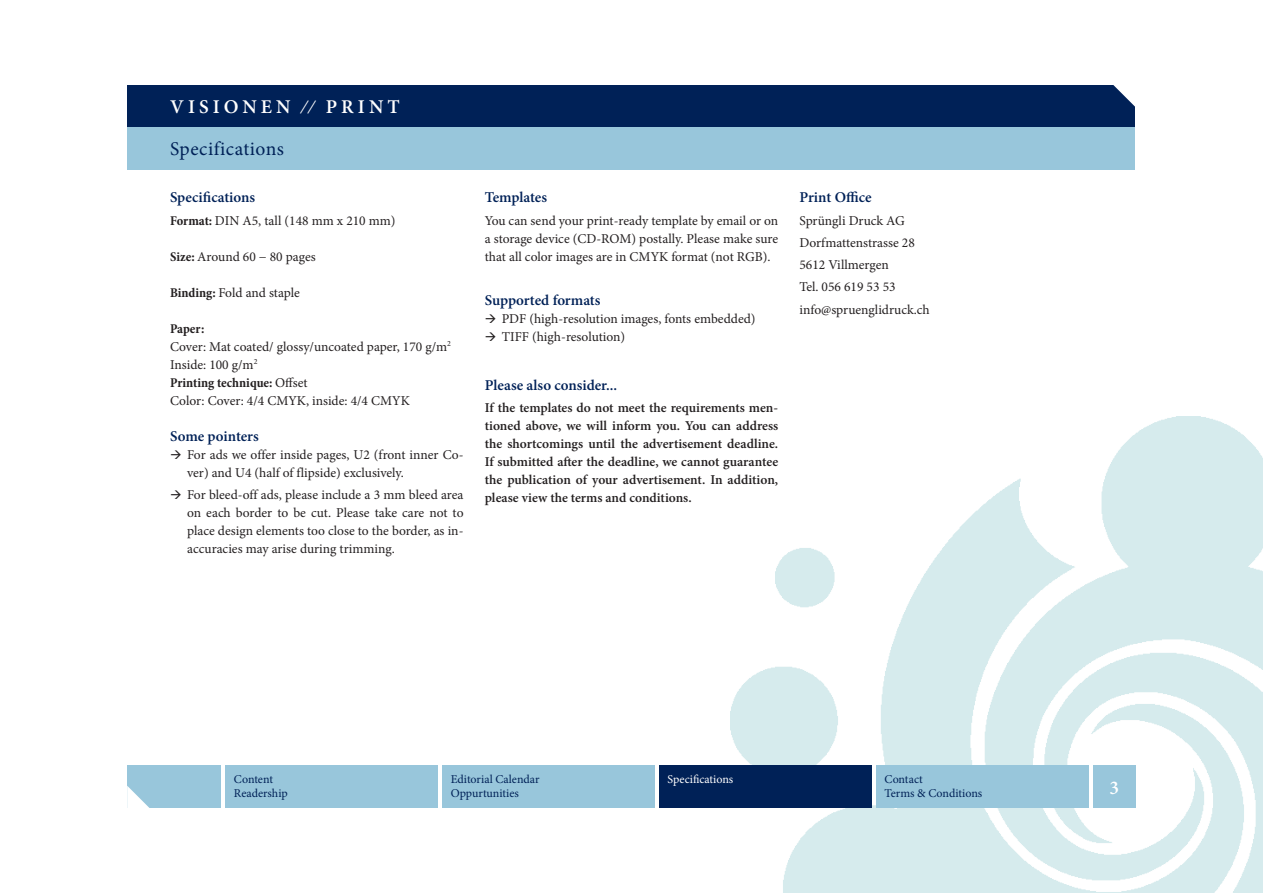
<style>
.page{position:relative;width:1263px;height:893px;background:#fff}
.page>*{position:absolute;margin:0;border:0;box-sizing:border-box;transform-origin:0 0}
.Titel_1{font:600 19.5px "Minion Pro";letter-spacing:.21em;color:#fff}
.Titel_2{font:19.5px "Minion Pro";letter-spacing:.025em;color:#002157}
.Zwischentitel{font:600 15px "Minion Pro";color:#002157}
.Neue_Aufzählung{font:600 15px "Minion Pro";letter-spacing:-.01em;color:#002157}
.Neuer_Text{font:600 15px "Minion Pro";color:#002157}
.Neuer_Text-2{font:13.5px/18px "Minion Pro";color:#231f20;text-align:justify}
.Neue_Aufzählung-2{font:13.5px/18px "Minion Pro";color:#231f20}
.Neuer_Text-3{font:600 13.5px/18px "Minion Pro";color:#231f20;text-align:justify}
.Beschreibung{font:13.5px "Minion Pro";color:#231f20}
.Neuer_Text-4{font:700 condensed 13.5px "Minion Pro";color:#231f20}
.Beschreibung-2{font:700 condensed 13.5px "Minion Pro";letter-spacing:-.01em;color:#231f20}
.t1{font:12px/14.4px "Minion Pro";color:#002157}
.t2{font:12px "Minion Pro";color:#fff}
.s1{font-weight:700;font-stretch:condensed}
.s2{font-weight:400;font-stretch:normal}
</style>
<div class="page">
<img style="left:730px;top:417px;width:533px;height:476px">
<div style="left:128px;top:85px;width:1007px;height:43px;background:#002157"></div>
<div style="left:128px;top:128px;width:1007px;height:42px;background:#98c6db"></div>
<div style="left:128px;top:765px;width:93px;height:43px;background:#98c6db"></div>
<svg style="left:127px;top:786px;width:23px;height:22px"></svg>
<div style="left:225px;top:765px;width:213px;height:43px;background:#98c6db"></div>
<div style="left:1093px;top:765px;width:42px;height:43px;background:#98c6db"></div>
<svg style="left:1113px;top:85px;width:22px;height:22px"></svg>
<div style="left:442px;top:765px;width:213px;height:43px;background:#98c6db"></div>
<div style="left:876px;top:765px;width:213px;height:43px;background:#98c6db"></div>
<div style="left:659px;top:765px;width:213px;height:43px;background:#002157"></div>
<p class="Titel_1" style="left:170px;top:93px;width:231px">VISIONEN ∕∕ PRINT</p>
<p class="Titel_2" style="left:170px;top:135px;width:115px">Specifications</p>
<p class="Zwischentitel" style="left:170px;top:187px;width:87px">Specifications</p>
<p class="Beschreibung" style="left:170px;top:211px;width:227px"><span class="s1">Format:</span> DIN A5, tall (148 mm x 210 mm)</p>
<p class="Beschreibung" style="left:170px;top:247px;width:147px"><span class="s1">Size:</span> Around 60 − 80 pages</p>
<p class="Beschreibung" style="left:170px;top:283px;width:131px"><span class="s1">Binding:</span> Fold and staple</p>
<p class="Beschreibung-2" style="left:170px;top:319px;width:36px">Paper:</p>
<p class="Neuer_Text-2" style="left:170px;top:337px;width:282px">Cover: Mat coated/ glossy/uncoated paper, 170 g/m<sup>2</sup></p>
<p class="Neuer_Text-2" style="left:170px;top:355px;width:89px">Inside: 100 g/m<sup>2</sup></p>
<p class="Neuer_Text-4" style="left:170px;top:373px;width:139px">Printing technique: <span class="s2">Offset</span></p>
<p class="Neuer_Text-2" style="left:170px;top:391px;width:241px">Color: Cover: 4/4 CMYK, inside: 4/4 CMYK</p>
<p class="Neuer_Text" style="left:170px;top:425px;width:90px">Some pointers</p>
<p class="Neue_Aufzählung-2" style="left:187px;top:445px;width:278px;text-indent:-17px">→ For ads we offer inside pages, U2 (front inner Co&shy;ver) and U4 (half of flipside) exclusively.</p>
<p class="Neue_Aufzählung-2" style="left:187px;top:486px;width:278px;text-align:justify;text-indent:-17px">→ For bleed-off ads, please include a 3 mm bleed area on each border to be cut. Please take care not to place design elements too close to the border, as in&shy;accuracies may arise during trimming.</p>
<p class="Zwischentitel" style="left:485px;top:187px;width:64px">Templates</p>
<p class="Neuer_Text-2" style="left:485px;top:211px;width:295px">You can send your print-ready template by email or on a storage device (CD-ROM) postally. Please make sure that all color images are in CMYK format (not RGB).</p>
<p class="Neue_Aufzählung" style="left:485px;top:290px;width:117px">Supported formats</p>
<p class="Neue_Aufzählung-2" style="left:485px;top:310px;width:272px">→ PDF (high-resolution images, fonts embedded)</p>
<p class="Neue_Aufzählung-2" style="left:485px;top:328px;width:142px">→ TIFF (high-resolution)</p>
<p class="Zwischentitel" style="left:485px;top:375px;width:134px">Please also consider...</p>
<p class="Neuer_Text-3" style="left:485px;top:399px;width:295px">If the templates do not meet the requirements men&shy;tioned above, we will inform you. You can address the shortcomings until the advertisement deadline.<br>If submitted after the deadline, we cannot guarantee the publication of your advertisement. In addition, please view the terms and conditions.</p>
<p class="Zwischentitel" style="left:799px;top:187px;width:74px">Print Office</p>
<p class="Neuer_Text-2" style="left:799px;top:211px;width:107px">Sprüngli Druck AG</p>
<p class="Neuer_Text-2" style="left:799px;top:234px;width:117px">Dorfmattenstrasse 28</p>
<p class="Neuer_Text-2" style="left:799px;top:256px;width:91px">5612 Villmergen</p>
<p class="Neuer_Text-2" style="left:799px;top:278px;width:98px">Tel. 056 619 53 53</p>
<p class="Neuer_Text-2" style="left:799px;top:300px;width:132px">info@spruenglidruck.ch</p>
<p class="t1" style="left:451px;top:772px;width:90px">Editorial Calendar<br>Oppurtunities</p>
<p class="t1" style="left:884px;top:772px;width:99px">Contact<br>Terms &amp; Conditions</p>
<p class="t2" style="left:668px;top:771px;width:67px">Specifications</p>
<p class="t1" style="left:234px;top:772px;width:55px">Content<br>Readership</p>
<h1 class="Titel_1" style="left:1109px;top:774px;width:11px">3</h1>
</div>
